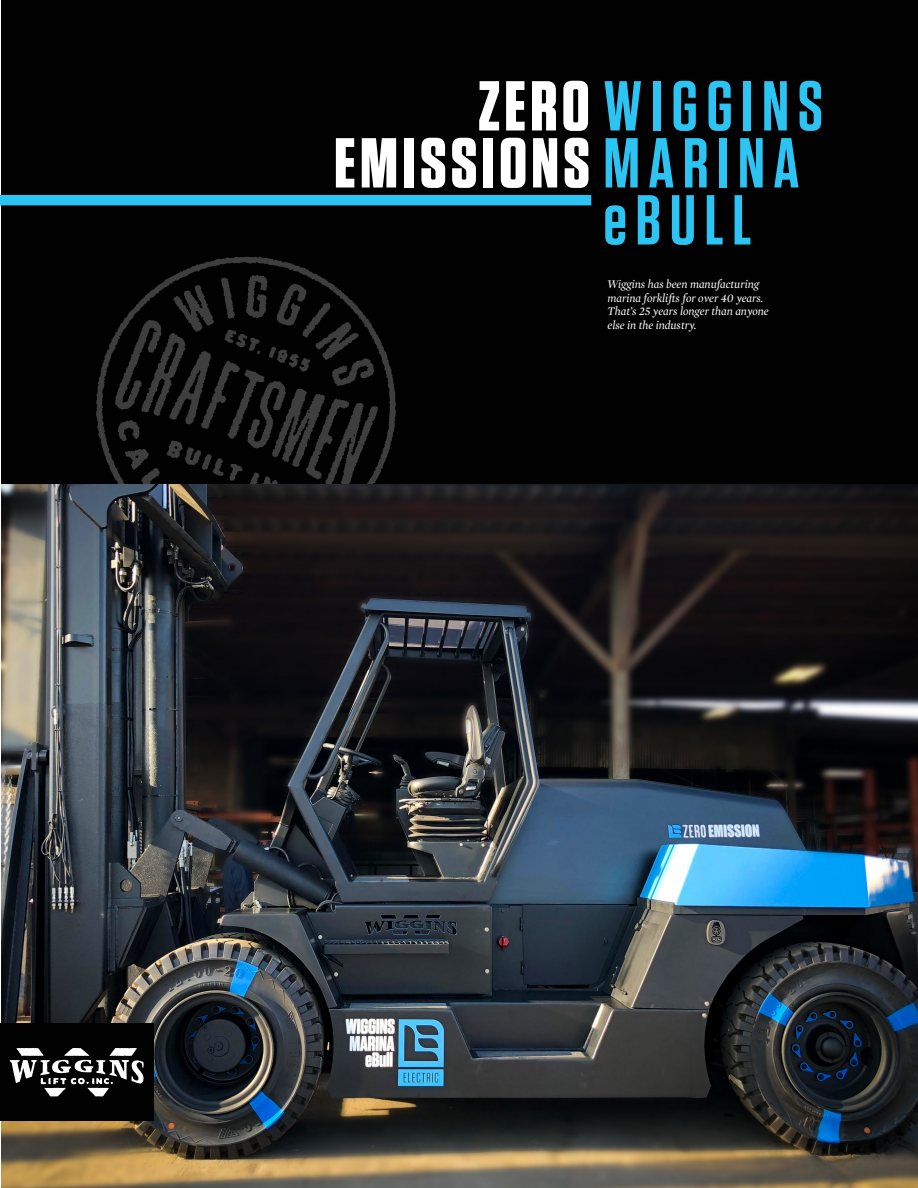
<style>
.page{position:relative;width:918px;height:1188px;background:#fff}
.page>*{position:absolute;margin:0;border:0;box-sizing:border-box;transform-origin:0 0}
.WLC_Brochure_Name{font:700 70.5px/57px "Tungsten";letter-spacing:.06em;color:#fff}
.WLC_Product_Title{font:600 70.5px "Tungsten";letter-spacing:.12em;color:#2bc4f3}
.WLC_Cover_Italic{font:italic 12px/13.5px "Mercury Display";color:#fff}
.s1{font-weight:600;color:#2bc4f3}
</style>
<div class="page">
<img style="left:1px;top:484px;width:917px;height:704px">
<div style="left:1px;top:0;width:917px;height:484px;background:#010101"></div>
<div style="left:0;top:195px;width:591px;height:10px;background:#2bc4f3"></div>
<svg style="left:96px;top:256px;width:300px;height:222px"></svg>
<svg style="left:115px;top:275px;width:263px;height:209px"></svg>
<div style="left:0;top:1023px;width:154px;height:97px;background:#010101"></div>
<svg style="left:10px;top:1048px;width:134px;height:49px"></svg>
<p class="WLC_Brochure_Name" style="left:334px;top:80px;width:490px;text-indent:144px">ZERO<span class="s1">WIGGINS<br></span>EMISSIONS<span class="s1">MARINA</span></p>
<p class="WLC_Product_Title" style="left:603px;top:183px;width:150px">eBULL</p>
<p class="WLC_Cover_Italic" style="left:608px;top:277px;width:163px">Wiggins has been manufacturing marina forklifts for over 40 years.<br>That’s 25 years longer than anyone else in the industry.</p>
</div>
